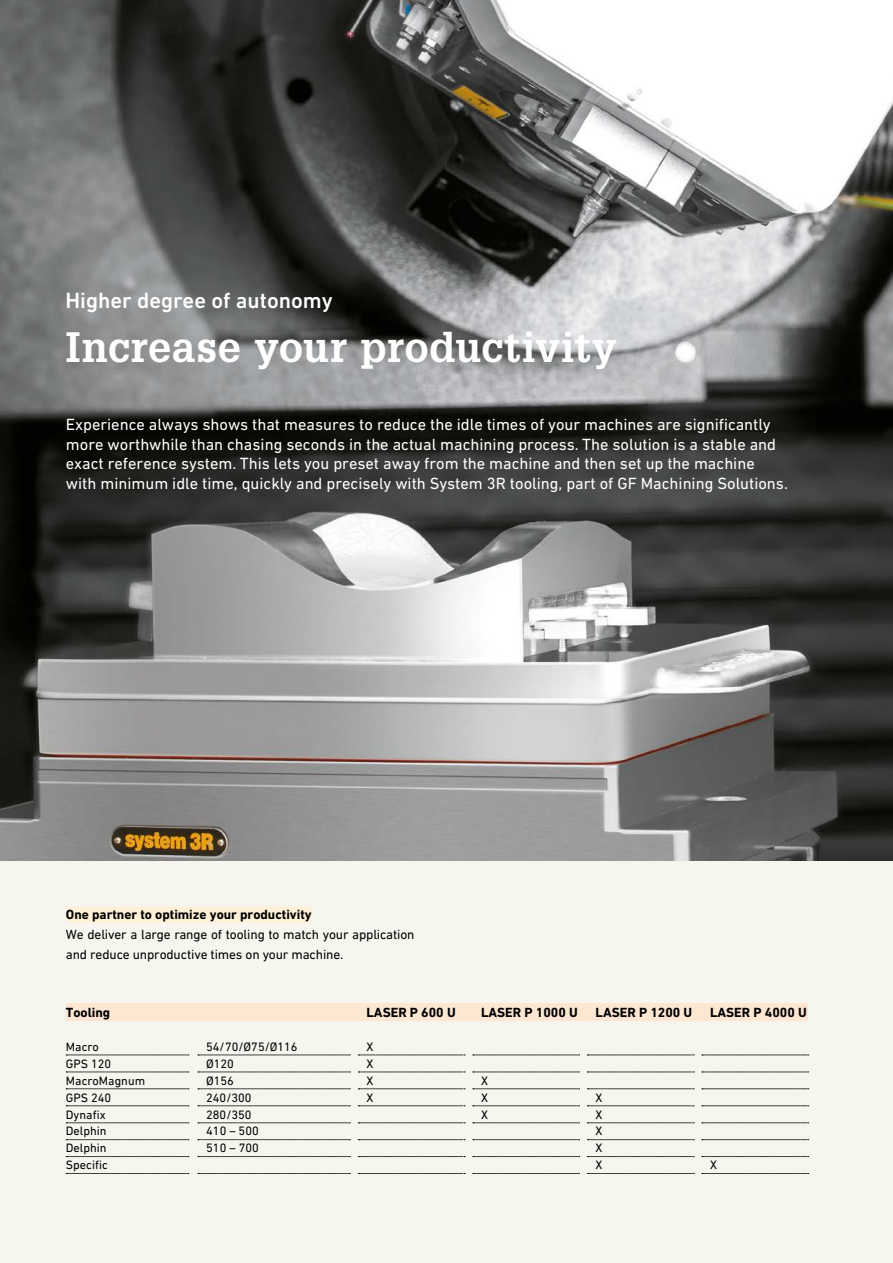
<style>
.page{position:relative;width:893px;height:1263px;background:#fff}
.page>*{position:absolute;margin:0;border:0;box-sizing:border-box;transform-origin:0 0}
.t1{font:700 41.55px "Glypha LT Pro";letter-spacing:.015em;color:#fff}
.t2{font:500 22.5px "DIN Next W1 G";color:#fff}
.t3{font:16.5px/19.5px "DIN Next W1 G";color:#fff}
.t4{font:13.5px/19.5px "DIN Next W1 G";letter-spacing:-.01em;color:#000}
.t5{font:700 13.5px "DIN Next W1 G";color:#000}
.t6{font:12.3px "DIN Next W1 G";color:#000}
</style>
<div class="page">
<div style="left:0;top:782px;width:893px;height:481px;background:#f6f5ee"></div>
<img style="left:0;top:0;width:893px;height:861px">
<div style="left:66px;top:907px;width:246px;height:16px;background:#fff1d7"></div>
<div style="left:66px;top:1003px;width:742px;height:18px;background:#fde7d3"></div>
<svg style="left:66px;top:1055px;width:123px;height:1px"></svg>
<svg style="left:198px;top:1055px;width:152px;height:1px"></svg>
<svg style="left:358px;top:1055px;width:107px;height:1px"></svg>
<svg style="left:473px;top:1055px;width:107px;height:1px"></svg>
<svg style="left:587px;top:1055px;width:107px;height:1px"></svg>
<svg style="left:702px;top:1055px;width:107px;height:1px"></svg>
<svg style="left:66px;top:1072px;width:123px;height:1px"></svg>
<svg style="left:198px;top:1072px;width:152px;height:1px"></svg>
<svg style="left:358px;top:1072px;width:107px;height:1px"></svg>
<svg style="left:473px;top:1072px;width:107px;height:1px"></svg>
<svg style="left:587px;top:1072px;width:107px;height:1px"></svg>
<svg style="left:702px;top:1072px;width:107px;height:1px"></svg>
<svg style="left:66px;top:1088px;width:123px;height:1px"></svg>
<svg style="left:198px;top:1088px;width:152px;height:1px"></svg>
<svg style="left:358px;top:1088px;width:107px;height:1px"></svg>
<svg style="left:473px;top:1088px;width:107px;height:1px"></svg>
<svg style="left:587px;top:1088px;width:107px;height:1px"></svg>
<svg style="left:702px;top:1088px;width:107px;height:1px"></svg>
<svg style="left:66px;top:1105px;width:123px;height:1px"></svg>
<svg style="left:198px;top:1105px;width:152px;height:1px"></svg>
<svg style="left:358px;top:1105px;width:107px;height:1px"></svg>
<svg style="left:473px;top:1105px;width:107px;height:1px"></svg>
<svg style="left:587px;top:1105px;width:107px;height:1px"></svg>
<svg style="left:702px;top:1105px;width:107px;height:1px"></svg>
<svg style="left:66px;top:1122px;width:123px;height:1px"></svg>
<svg style="left:198px;top:1122px;width:152px;height:1px"></svg>
<svg style="left:358px;top:1122px;width:107px;height:1px"></svg>
<svg style="left:473px;top:1122px;width:107px;height:1px"></svg>
<svg style="left:587px;top:1122px;width:107px;height:1px"></svg>
<svg style="left:702px;top:1122px;width:107px;height:1px"></svg>
<svg style="left:66px;top:1139px;width:123px;height:1px"></svg>
<svg style="left:198px;top:1139px;width:152px;height:1px"></svg>
<svg style="left:358px;top:1139px;width:107px;height:1px"></svg>
<svg style="left:473px;top:1139px;width:107px;height:1px"></svg>
<svg style="left:587px;top:1139px;width:107px;height:1px"></svg>
<svg style="left:702px;top:1139px;width:107px;height:1px"></svg>
<svg style="left:66px;top:1156px;width:123px;height:1px"></svg>
<svg style="left:198px;top:1156px;width:152px;height:1px"></svg>
<svg style="left:358px;top:1156px;width:107px;height:1px"></svg>
<svg style="left:473px;top:1156px;width:107px;height:1px"></svg>
<svg style="left:587px;top:1156px;width:107px;height:1px"></svg>
<svg style="left:702px;top:1156px;width:107px;height:1px"></svg>
<svg style="left:66px;top:1173px;width:123px;height:1px"></svg>
<svg style="left:198px;top:1173px;width:152px;height:1px"></svg>
<svg style="left:358px;top:1173px;width:107px;height:1px"></svg>
<svg style="left:473px;top:1173px;width:107px;height:1px"></svg>
<svg style="left:587px;top:1173px;width:107px;height:1px"></svg>
<svg style="left:702px;top:1173px;width:107px;height:1px"></svg>
<h2 class="t2" style="left:66px;top:288px;width:269px">Higher degree of autonomy</h2>
<h1 class="t1" style="left:66px;top:322px;width:552px">Increase your productivity</h1>
<p class="t3" style="left:66px;top:415px;width:723px">Experience always shows that measures to reduce the idle times of your machines are significantly more worthwhile than chasing seconds in the actual machining process. The solution is a stable and exact reference system. This lets you preset away from the machine and then set up the machine with minimum idle time, quickly and precisely with System 3R tooling, part of GF Machining Solutions.</p>
<p class="t5" style="left:66px;top:907px;width:247px">One partner to optimize your productivity</p>
<p class="t4" style="left:66px;top:924px;width:350px">We deliver a large range of tooling to match your application and reduce unproductive times on your machine.</p>
<p class="t5" style="left:66px;top:1004px;width:46px">Tooling</p>
<p class="t5" style="left:367px;top:1004px;width:91px">LASER P 600 U</p>
<p class="t5" style="left:481px;top:1004px;width:98px">LASER P 1000 U</p>
<p class="t5" style="left:596px;top:1004px;width:98px">LASER P 1200 U</p>
<p class="t5" style="left:710px;top:1004px;width:98px">LASER P 4000 U</p>
<p class="t6" style="left:66px;top:1039px;width:35px">Macro</p>
<p class="t6" style="left:206px;top:1039px;width:93px">54/70/Ø75/Ø116</p>
<p class="t6" style="left:367px;top:1039px;width:8px">X</p>
<p class="t6" style="left:66px;top:1056px;width:47px">GPS 120</p>
<p class="t6" style="left:206px;top:1056px;width:29px">Ø120</p>
<p class="t6" style="left:367px;top:1056px;width:8px">X</p>
<p class="t6" style="left:66px;top:1073px;width:81px">MacroMagnum</p>
<p class="t6" style="left:206px;top:1073px;width:29px">Ø156</p>
<p class="t6" style="left:367px;top:1073px;width:8px">X</p>
<p class="t6" style="left:481px;top:1073px;width:8px">X</p>
<p class="t6" style="left:66px;top:1090px;width:47px">GPS 240</p>
<p class="t6" style="left:206px;top:1090px;width:47px">240/300</p>
<p class="t6" style="left:367px;top:1090px;width:8px">X</p>
<p class="t6" style="left:481px;top:1090px;width:8px">X</p>
<p class="t6" style="left:596px;top:1090px;width:8px">X</p>
<p class="t6" style="left:66px;top:1107px;width:41px">Dynafix</p>
<p class="t6" style="left:206px;top:1107px;width:47px">280/350</p>
<p class="t6" style="left:481px;top:1107px;width:8px">X</p>
<p class="t6" style="left:596px;top:1107px;width:8px">X</p>
<p class="t6" style="left:66px;top:1124px;width:42px">Delphin</p>
<p class="t6" style="left:206px;top:1124px;width:54px">410 – 500</p>
<p class="t6" style="left:596px;top:1124px;width:8px">X</p>
<p class="t6" style="left:66px;top:1141px;width:42px">Delphin</p>
<p class="t6" style="left:206px;top:1141px;width:54px">510 – 700</p>
<p class="t6" style="left:596px;top:1141px;width:8px">X</p>
<p class="t6" style="left:66px;top:1158px;width:44px">Specific</p>
<p class="t6" style="left:596px;top:1158px;width:8px">X</p>
<p class="t6" style="left:710px;top:1158px;width:8px">X</p>
</div>
